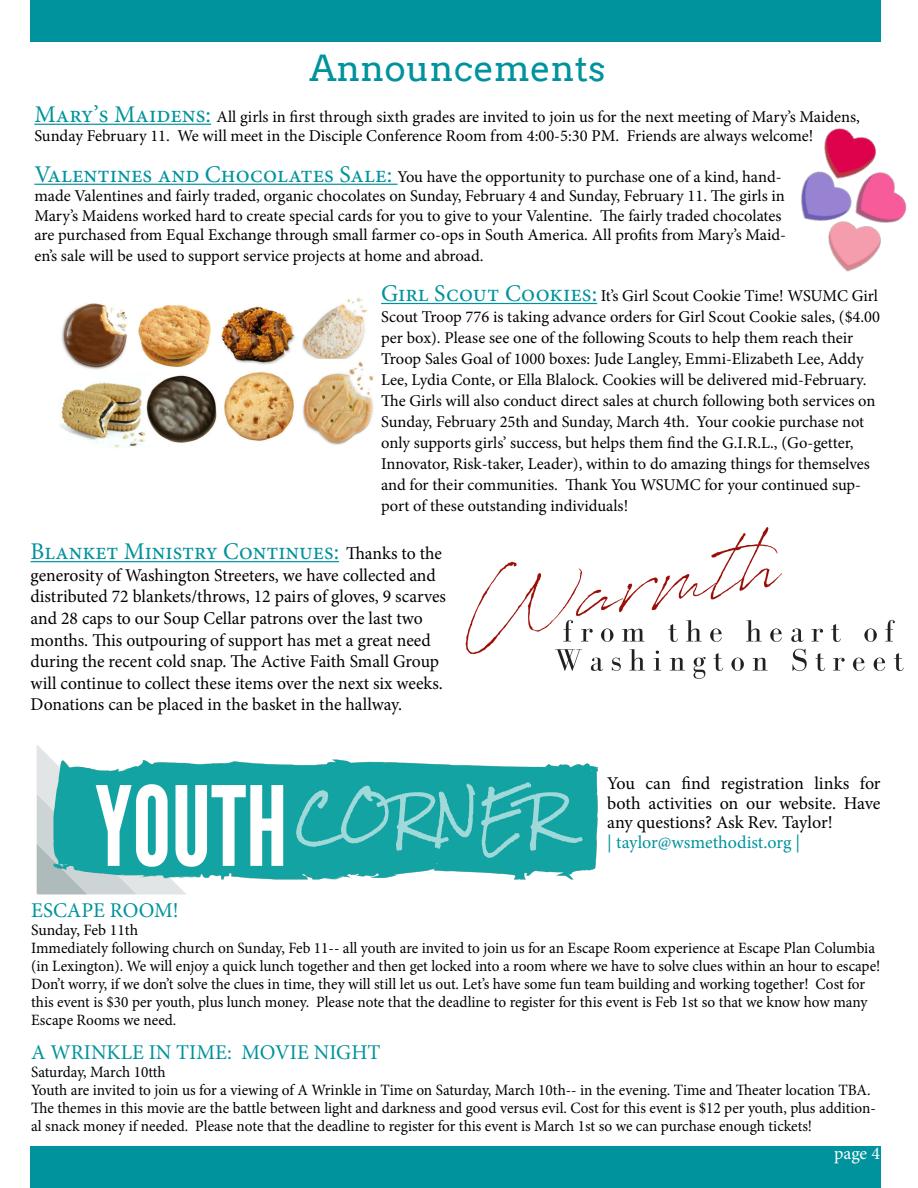
<style>
.page{position:relative;width:918px;height:1188px;background:#fff}
.page>*{position:absolute;margin:0;border:0;box-sizing:border-box;transform-origin:0 0}
.t1{font:36px "Arvo";color:#00939d}
.t2{font:24px "Minion Pro";color:#00939d}
.t3{font:21px "Minion Pro";color:#00939d}
.t4{font:18px/21.6px "Minion Pro";letter-spacing:-.005em;color:#000}
.t5{font:18px "Minion Pro";color:#00939d}
.t6{font:18px "Minion Pro";color:#fff}
.t7{font:16.5px/21px "Minion Pro";color:#000}
.t8{font:15.75px/18px "Minion Pro";color:#000}
.s1{font-size:24px;color:#00939d}
.s2{font-size:18px;color:#000}
</style>
<div class="page">
<div style="left:30px;top:0;width:850px;height:42px;background:#00939d"></div>
<div style="left:30px;top:1146px;width:850px;height:42px;background:#00939d"></div>
<hr style="left:34px;top:124px;width:177px;height:1px;background:#00939d">
<hr style="left:34px;top:184px;width:364px;height:1px;background:#00939d">
<img style="left:59px;top:297px;width:315px;height:151px">
<hr style="left:381px;top:303px;width:216px;height:1px;background:#00939d">
<img style="left:465px;top:526px;width:439px;height:153px">
<img style="left:800px;top:128px;width:107px;height:144px">
<hr style="left:31px;top:561px;width:308px;height:1px;background:#00939d">
<img style="left:36px;top:745px;width:562px;height:150px">
<h1 class="t1" style="left:309px;top:47px;width:298px">Announcements</h1>
<p class="t7" style="left:34px;top:107px;width:827px;line-height:19.5px"><span class="s1">Mary’s Maidens:</span> All girls in first through sixth grades are invited to join us for the next meeting of Mary’s Maidens,<br>Sunday February 11. We will meet in the Disciple Conference Room from 4:00-5:30 PM. Friends are always welcome!</p>
<p class="t7" style="left:34px;top:167px;width:753px;line-height:19.5px"><span class="s1">Valentines and Chocolates Sale:</span> You have the opportunity to purchase one of a kind, hand&shy;made Valentines and fairly traded, organic chocolates on Sunday, February 4 and Sunday, February 11. The girls in Mary’s Maidens worked hard to create special cards for you to give to your Valentine. The fairly traded chocolates are purchased from Equal Exchange through small farmer co-ops in South America. All profits from Mary’s Maid-</p>
<p class="t7" style="left:34px;top:246px;width:451px">en’s sale will be used to support service projects at home and abroad.</p>
<p class="t7" style="left:381px;top:285px;width:501px"><span class="s1">Girl Scout Cookies:</span> It’s Girl Scout Cookie Time! WSUMC Girl Scout Troop 776 is taking advance orders for Girl Scout Cookie sales, ($4.00 per box). Please see one of the following Scouts to help them reach their Troop Sales Goal of 1000 boxes: Jude Langley, Emmi-Elizabeth Lee, Addy Lee, Lydia Conte, or Ella Blalock. Cookies will be delivered mid-February.<br>The Girls will also conduct direct sales at church following both services on Sunday, February 25th and Sunday, March 4th. Your cookie purchase not only supports girls’ success, but helps them find the G.I.R.L., (Go-getter, Innovator, Risk-taker, Leader), within to do amazing things for themselves and for their communities. Thank You WSUMC for your continued sup&shy;port of these outstanding individuals!</p>
<h2 class="t2" style="left:31px;top:536px;width:413px">Blanket Ministry Continues: <span class="s2">Thanks to the</span></h2>
<p class="t4" style="left:31px;top:564px;width:417px">generosity of Washington Streeters, we have collected and distributed 72 blankets/throws, 12 pairs of gloves, 9 scarves and 28 caps to our Soup Cellar patrons over the last two months. This outpouring of support has met a great need during the recent cold snap. The Active Faith Small Group will continue to collect these items over the next six weeks.<br>Donations can be placed in the basket in the hallway.</p>
<p class="t4" style="left:607px;top:774px;width:275px;line-height:19.5px;text-align:justify">You can find registration links for both activities on our website. Have any questions? Ask Rev. Taylor!</p>
<p class="t5" style="left:607px;top:830px;width:194px">| taylor@wsmethodist.org |</p>
<p class="t3" style="left:31px;top:896px;width:149px">ESCAPE ROOM!</p>
<p class="t8" style="left:31px;top:921px;width:851px">Sunday, Feb 11th<br>Immediately following church on Sunday, Feb 11-- all youth are invited to join us for an Escape Room experience at Escape Plan Columbia (in Lexington). We will enjoy a quick lunch together and then get locked into a room where we have to solve clues within an hour to escape!<br>Don’t worry, if we don’t solve the clues in time, they will still let us out. Let’s have some fun team building and working together! Cost for this event is $30 per youth, plus lunch money. Please note that the deadline to register for this event is Feb 1st so that we know how many Escape Rooms we need.</p>
<p class="t3" style="left:31px;top:1038px;width:351px">A WRINKLE IN TIME: MOVIE NIGHT</p>
<p class="t8" style="left:31px;top:1063px;width:846px">Saturday, March 10tth<br>Youth are invited to join us for a viewing of A Wrinkle in Time on Saturday, March 10th-- in the evening. Time and Theater location TBA.<br>The themes in this movie are the battle between light and darkness and good versus evil. Cost for this event is $12 per youth, plus addition&shy;al snack money if needed. Please note that the deadline to register for this event is March 1st so we can purchase enough tickets!</p>
<p class="t6" style="left:834px;top:1142px;width:47px">page 4</p>
</div>
